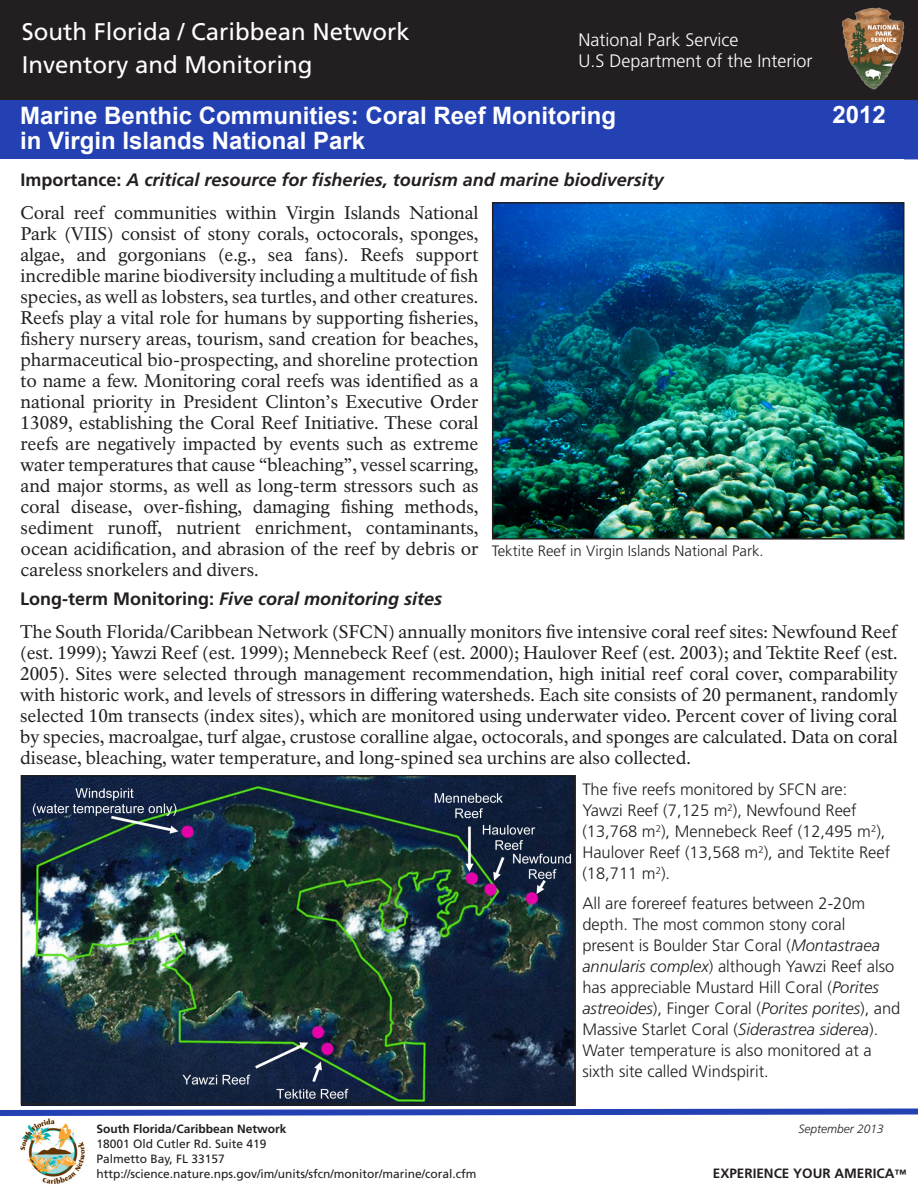
<style>
.page{position:relative;width:918px;height:1188px;background:#fff}
.page>*{position:absolute;margin:0;border:0;box-sizing:border-box;transform-origin:0 0}
.t1{font:700 24px "Arial";color:#fff}
.t2{font:24px "Frutiger LT Std";color:#fff}
.t3{font:18px/21px "NPS Rawlinson OT";color:#231f20;text-align:justify}
.t4{font:italic 700 18px "Frutiger LT Std";color:#231f20}
.t5{font:300 18px "Frutiger LT Std";color:#fff}
.t6{font:300 16.5px/21px "Frutiger LT Std";color:#231f20}
.t7{font:300 15px "Frutiger LT Std";color:#231f20}
.t8{font:13.5px/16.5px "NPS Rawlinson OT";color:#231f20}
.t9{font:700 13.5px "Frutiger LT Std";color:#231f20}
.t10{font:12px "Frutiger LT Std";color:#231f20}
.t11{font:700 12px "Frutiger LT Std";color:#231f20}
.t12{font:italic 300 12px "Frutiger LT Std";color:#231f20}
.s1{font-style:normal}
.s2{font-style:italic}
.s3{font-size:12px}
</style>
<div class="page">
<svg style="left:0;top:1105px;width:918px;height:11px"></svg>
<img style="left:20px;top:1118px;width:65px;height:66px">
<div style="left:0;top:99px;width:918px;height:60px;background:#2441b4"></div>
<img style="left:24px;top:778px;width:549px;height:324px">
<div style="left:21px;top:775px;width:555px;height:330px;border:2px solid #231f20"></div>
<div style="left:1px;top:1px;width:917px;height:98px;background:#231f20"></div>
<div style="left:0;top:0;width:918px;height:100px;border:2px solid #231f20"></div>
<div style="left:0;top:0;width:426px;height:100px;border:2px solid #231f20"></div>
<img style="left:842px;top:8px;width:63px;height:81px">
<img style="left:495px;top:205px;width:406px;height:332px">
<div style="left:492px;top:202px;width:412px;height:338px;border:2px solid #231f20"></div>
<p class="t2" style="left:22px;top:17px;width:390px">South Florida / Caribbean Network</p>
<p class="t2" style="left:22px;top:50px;width:292px">Inventory and Monitoring</p>
<p class="t5" style="left:579px;top:29px;width:161px">National Park Service</p>
<p class="t5" style="left:579px;top:51px;width:236px">U.S Department of the Interior</p>
<p class="t1" style="left:20px;top:100px;width:598px">Marine Benthic Communities: Coral Reef Monitoring</p>
<p class="t1" style="left:20px;top:125px;width:346px">in Virgin Islands National Park</p>
<p class="t4" style="left:21px;top:169px;width:645px"><span class="s1">Importance:</span> A critical resource for fisheries, tourism and marine biodiversity</p>
<p class="t3" style="left:21px;top:203px;width:459px">Coral reef communities within Virgin Islands National Park (VIIS) consist of stony corals, octocorals, sponges, algae, and gorgonians (e.g., sea fans). Reefs support incredible marine biodiversity including a multitude of fish species, as well as lobsters, sea turtles, and other creatures.<br>Reefs play a vital role for humans by supporting fisheries, fishery nursery areas, tourism, sand creation for beaches, pharmaceutical bio-prospecting, and shoreline protection to name a few. Monitoring coral reefs was identified as a national priority in President Clinton’s Executive Order 13089, establishing the Coral Reef Initiative. These coral reefs are negatively impacted by events such as extreme water temperatures that cause “bleaching”, vessel scarring, and major storms, as well as long-term stressors such as coral disease, over-fishing, damaging fishing methods, sediment runoff, nutrient enrichment, contaminants, ocean acidification, and abrasion of the reef by debris or careless snorkelers and divers.</p>
<p class="t7" style="left:492px;top:543px;width:273px">Tektite Reef in Virgin Islands National Park.</p>
<p class="t1" style="left:832px;top:99px;width:55px">2012</p>
<p class="t4" style="left:20px;top:588px;width:424px"><span class="s1">Long-term Monitoring:</span> Five coral monitoring sites</p>
<p class="t3" style="left:20px;top:621px;width:879px">The South Florida/Caribbean Network (SFCN) annually monitors five intensive coral reef sites: Newfound Reef (est. 1999); Yawzi Reef (est. 1999); Mennebeck Reef (est. 2000); Haulover Reef (est. 2003); and Tektite Reef (est.<br>2005). Sites were selected through management recommendation, high initial reef coral cover, comparability with historic work, and levels of stressors in differing watersheds. Each site consists of 20 permanent, randomly selected 10m transects (index sites), which are monitored using underwater video. Percent cover of living coral by species, macroalgae, turf algae, crustose coralline algae, octocorals, and sponges are calculated. Data on coral disease, bleaching, water temperature, and long-spined sea urchins are also collected.</p>
<p class="t8" style="left:624px;top:692px;width:255px">EPMT crew member treating Burma Reed (<span class="s2">Neyraudia reynaudiana</span>) in Flamingo.</p>
<p class="t6" style="left:582px;top:779px;width:266px">The five reefs monitored by SFCN are:</p>
<p class="t6" style="left:582px;top:800px;width:309px">Yawzi Reef (7,125 m<sup>2</sup>), Newfound Reef (13,768 m<sup>2</sup>), Mennebeck Reef (12,495 m<sup>2</sup>), Haulover Reef (13,568 m<sup>2</sup>), and Tektite Reef (18,711 m<sup>2</sup>).</p>
<p class="t6" style="left:582px;top:893px;width:320px">All are forereef features between 2-20m depth. The most common stony coral present is Boulder Star Coral (<span class="s2">Montastraea annularis complex</span>) although Yawzi Reef also has appreciable Mustard Hill Coral (<span class="s2">Porites astreoides</span>), Finger Coral (<span class="s2">Porites porites</span>), and Massive Starlet Coral (<span class="s2">Siderastrea siderea</span>).<br>Water temperature is also monitored at a sixth site called Windspirit.</p>
<p class="t11" style="left:96px;top:1121px;width:192px">South Florida/Caribbean Network</p>
<p class="t12" style="left:798px;top:1122px;width:87px">September 2013</p>
<p class="t10" style="left:96px;top:1136px;width:172px">18001 Old Cutler Rd. Suite 419</p>
<p class="t10" style="left:96px;top:1151px;width:130px">Palmetto Bay, FL 33157</p>
<p class="t10" style="left:96px;top:1166px;width:382px">http://science.nature.nps.gov/im/units/sfcn/monitor/marine/coral.cfm</p>
<p class="t9" style="left:713px;top:1165px;width:195px">EXPERIENCE YOUR AMERICA<span class="s3">™</span></p>
</div>
